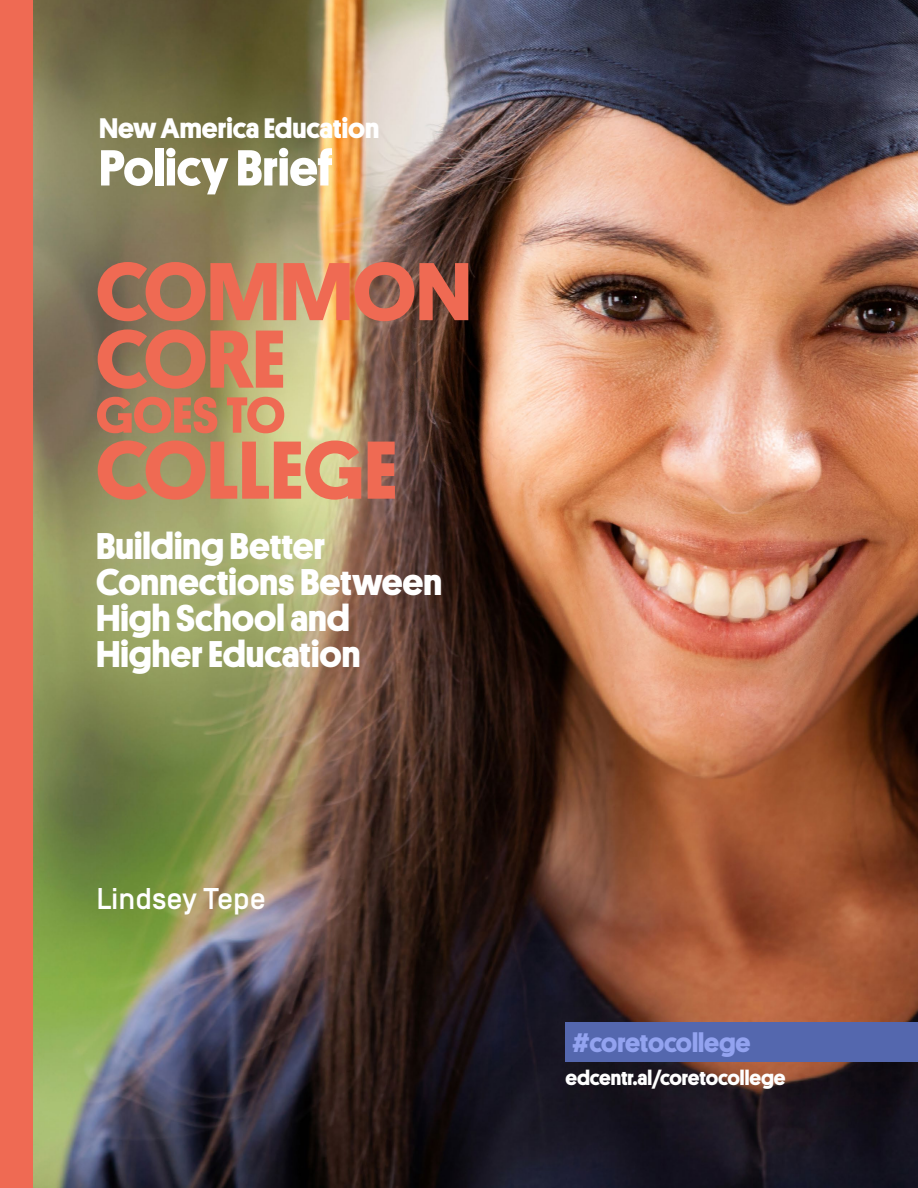
<style>
.page{position:relative;width:918px;height:1188px;background:#fff}
.page>*{position:absolute;margin:0;border:0;box-sizing:border-box;transform-origin:0 0}
.t1{font:700 82.5px/67.5px "Platform";color:#ef6a53}
.t2{font:700 51px "Platform";color:#fff}
.t3{font:700 51px "Platform";letter-spacing:-.005em;color:#ef6a53}
.t4{font:700 37.5px/36px "Platform";color:#fff}
.t5{font:500 30px "Simplon BP";color:#fff}
.t6{font:700 28.5px "Platform";color:#fff}
.t7{font:700 27px "Platform";color:#93a3f0}
.t8{font:700 21px "Platform";color:#fff}
</style>
<div class="page">
<img style="left:33px;top:0;width:885px;height:1188px">
<div style="left:0;top:0;width:33px;height:1188px;background:#ef6a53"></div>
<div style="left:565px;top:1022px;width:353px;height:40px;background:#5467ae"></div>
<p class="t6" style="left:99px;top:108px;width:282px">New America Education</p>
<h2 class="t2" style="left:99px;top:131px;width:235px">Policy Brief</h2>
<h1 class="t1" style="left:96px;top:253px;width:377px">COMMON<br>CORE</h1>
<h2 class="t3" style="left:96px;top:378px;width:191px">GOES TO</h2>
<h1 class="t1" style="left:96px;top:431px;width:303px">COLLEGE</h1>
<p class="t4" style="left:96px;top:526px;width:348px">Building Better<br>Connections Between<br>High School and<br>Higher Education</p>
<p class="t5" style="left:96px;top:882px;width:171px">Lindsey Tepe</p>
<p class="t7" style="left:572px;top:1023px;width:180px">#coretocollege</p>
<p class="t8" style="left:565px;top:1063px;width:222px">edcentr.al/coretocollege</p>
</div>
